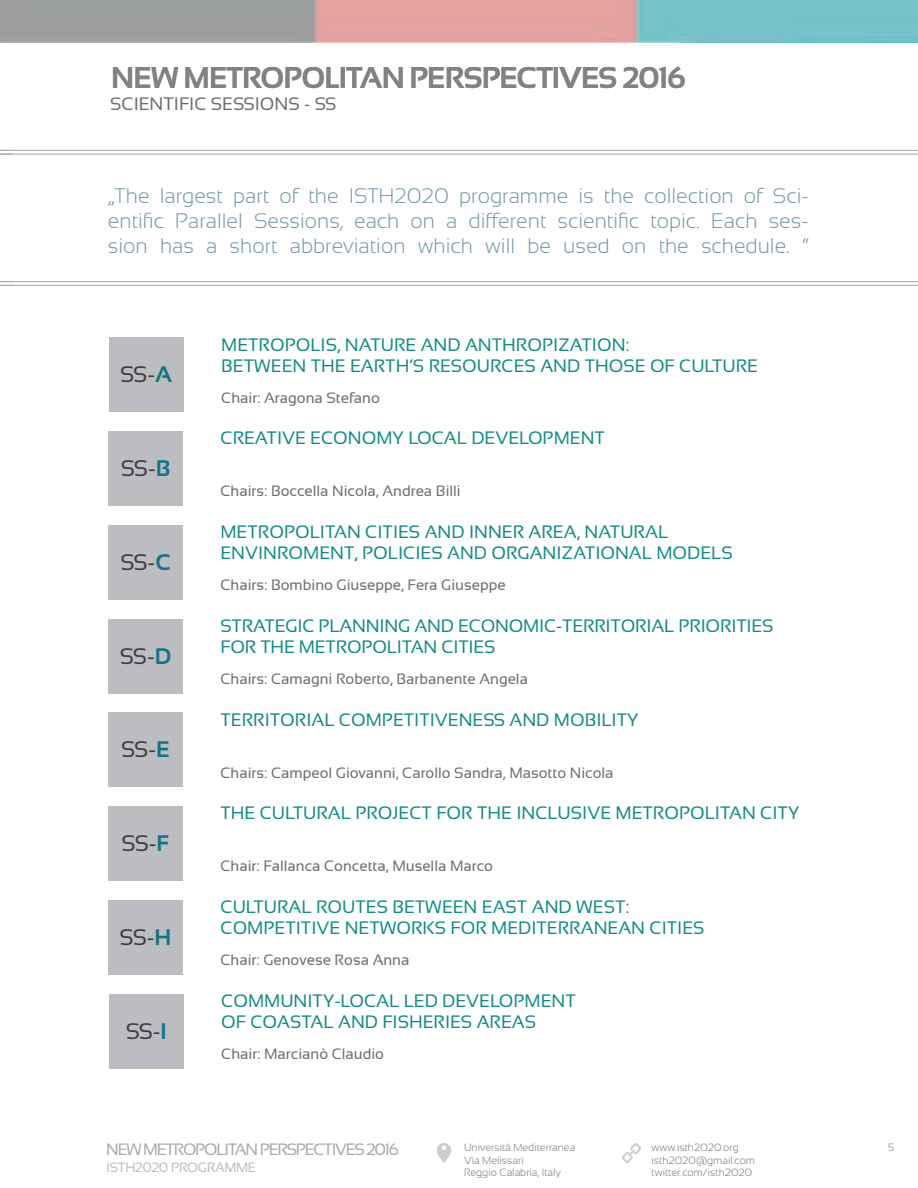
<style>
.page{position:relative;width:918px;height:1188px;background:#fff}
.page>*{position:absolute;margin:0;border:0;box-sizing:border-box;transform-origin:0 0}
.t1{font:700 30px "Sansation";letter-spacing:-.025em;color:#808285}
.t2{font:22.5px "Sansation";letter-spacing:-.05em;color:#3e3e3f}
.t3{font:300 21px/25.2px "Sansation";color:#6d95a4;text-align:justify}
.t4{font:18px/21px "Sansation";color:#0e8c86}
.t5{font:18px "Sansation";color:#6c6d70}
.t6{font:16.5px "Sansation";letter-spacing:-.075em;color:#a8a9ad}
.t7{font:15px "Sansation";color:#6c6d70}
.t8{font:13.5px "Sansation";letter-spacing:-.025em;color:#bcbdc0}
.t9{font:300 10.5px/12.6px "Sansation";color:#6c6d70}
.s1{font-weight:700;color:#0e7586}
</style>
<div class="page">
<img style="left:0;top:0;width:918px;height:42px">
<div style="left:109px;top:337px;width:75px;height:75px;background:#bcbdc0"></div>
<div style="left:108px;top:431px;width:75px;height:75px;background:#bcbdc0"></div>
<div style="left:108px;top:525px;width:75px;height:75px;background:#bcbdc0"></div>
<div style="left:108px;top:619px;width:75px;height:75px;background:#bcbdc0"></div>
<div style="left:108px;top:712px;width:75px;height:75px;background:#bcbdc0"></div>
<div style="left:108px;top:806px;width:75px;height:75px;background:#bcbdc0"></div>
<div style="left:108px;top:900px;width:75px;height:75px;background:#bcbdc0"></div>
<div style="left:109px;top:994px;width:75px;height:75px;background:#bcbdc0"></div>
<svg style="left:0;top:153px;width:14px;height:1px"></svg>
<svg style="left:0;top:282px;width:14px;height:3px"></svg>
<hr style="left:0;top:150px;width:918px;height:1px;background:#a8a9ad">
<hr style="left:0;top:154px;width:918px;height:1px;background:#a8a9ad">
<hr style="left:0;top:281px;width:918px;height:1px;background:#a8a9ad">
<hr style="left:0;top:285px;width:918px;height:1px;background:#a8a9ad">
<img style="left:436px;top:1143px;width:16px;height:19px">
<img style="left:622px;top:1143px;width:19px;height:19px">
<h1 class="t1" style="left:111px;top:61px;width:576px">NEW METROPOLITAN PERSPECTIVES 2016</h1>
<p class="t5" style="left:110px;top:94px;width:228px">SCIENTIFIC SESSIONS - SS</p>
<p class="t3" style="left:108px;top:183px;width:702px">„The largest part of the ISTH2020 programme is the collection of Sci&shy;entific Parallel Sessions, each on a different scientific topic. Each ses&shy;sion has a short abbreviation which will be used on the schedule. “</p>
<p class="t2" style="left:120px;top:362px;width:54px">SS-<span class="s1">A</span></p>
<p class="t2" style="left:121px;top:456px;width:51px">SS-<span class="s1">B</span></p>
<p class="t2" style="left:120px;top:550px;width:52px">SS-<span class="s1">C</span></p>
<p class="t2" style="left:120px;top:643px;width:53px">SS-<span class="s1">D</span></p>
<p class="t2" style="left:121px;top:737px;width:50px">SS-<span class="s1">E</span></p>
<p class="t2" style="left:122px;top:831px;width:49px">SS-<span class="s1">F</span></p>
<p class="t2" style="left:120px;top:925px;width:53px">SS-<span class="s1">H</span></p>
<p class="t2" style="left:126px;top:1018px;width:43px">SS-<span class="s1">I</span></p>
<p class="t4" style="left:221px;top:334px;width:410px">METROPOLIS, NATURE AND ANTHROPIZATION:</p>
<p class="t4" style="left:221px;top:355px;width:538px">BETWEEN THE EARTH‘S RESOURCES AND THOSE OF CULTURE</p>
<p class="t7" style="left:221px;top:389px;width:160px">Chair: Aragona Stefano</p>
<p class="t4" style="left:220px;top:428px;width:386px">CREATIVE ECONOMY LOCAL DEVELOPMENT</p>
<p class="t7" style="left:220px;top:483px;width:242px">Chairs: Boccella Nicola, Andrea Billi</p>
<p class="t4" style="left:220px;top:521px;width:449px">METROPOLITAN CITIES AND INNER AREA, NATURAL</p>
<p class="t4" style="left:220px;top:542px;width:514px">ENVINROMENT, POLICIES AND ORGANIZATIONAL MODELS</p>
<p class="t7" style="left:220px;top:577px;width:287px">Chairs: Bombino Giuseppe, Fera Giuseppe</p>
<p class="t4" style="left:220px;top:615px;width:555px">STRATEGIC PLANNING AND ECONOMIC-TERRITORIAL PRIORITIES<br>FOR THE METROPOLITAN CITIES</p>
<p class="t7" style="left:220px;top:670px;width:309px">Chairs: Camagni Roberto, Barbanente Angela</p>
<p class="t4" style="left:220px;top:709px;width:420px">TERRITORIAL COMPETITIVENESS AND MOBILITY</p>
<p class="t7" style="left:220px;top:764px;width:395px">Chairs: Campeol Giovanni, Carollo Sandra, Masotto Nicola</p>
<p class="t4" style="left:220px;top:803px;width:580px">THE CULTURAL PROJECT FOR THE INCLUSIVE METROPOLITAN CITY</p>
<p class="t7" style="left:220px;top:858px;width:274px">Chair: Fallanca Concetta, Musella Marco</p>
<p class="t4" style="left:220px;top:896px;width:410px">CULTURAL ROUTES BETWEEN EAST AND WEST:</p>
<p class="t4" style="left:220px;top:917px;width:486px">COMPETITIVE NETWORKS FOR MEDITERRANEAN CITIES</p>
<p class="t7" style="left:220px;top:952px;width:190px">Chair: Genovese Rosa Anna</p>
<p class="t4" style="left:221px;top:990px;width:356px">COMMUNITY-LOCAL LED DEVELOPMENT</p>
<p class="t4" style="left:221px;top:1011px;width:316px">OF COASTAL AND FISHERIES AREAS</p>
<p class="t7" style="left:221px;top:1045px;width:164px">Chair: Marcianò Claudio</p>
<p class="t6" style="left:106px;top:1141px;width:294px">NEW METROPOLITAN PERSPECTIVES 2016</p>
<p class="t8" style="left:106px;top:1160px;width:151px">ISTH2020 PROGRAMME</p>
<p class="t9" style="left:464px;top:1141px;width:113px">Università Mediterranea<br>Via Melissari<br>Reggio Calabria, Italy</p>
<p class="t9" style="left:652px;top:1141px;width:105px">www.isth2020.org isth2020@gmail.com twitter.com/isth2020</p>
<p class="t9" style="left:888px;top:1141px;width:7px">5</p>
</div>
